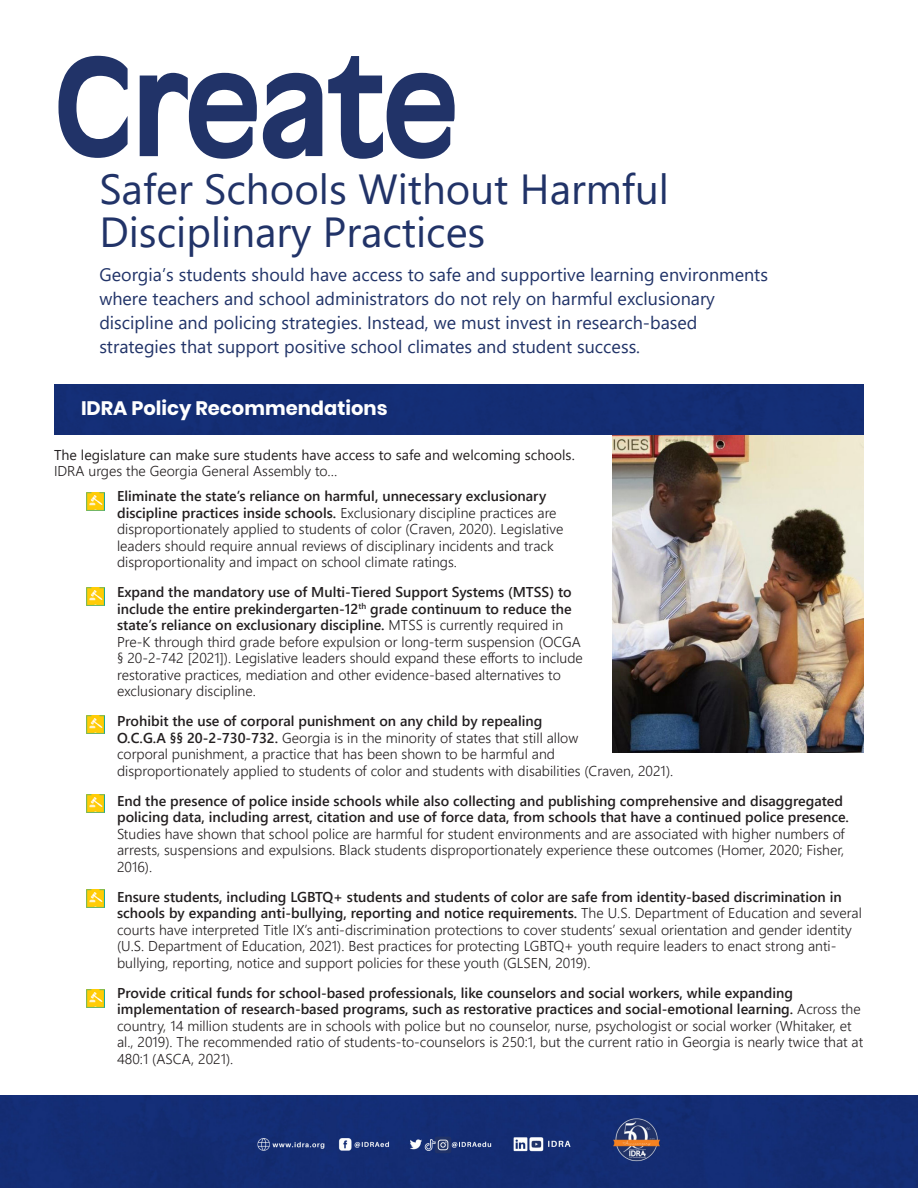
<style>
.page{position:relative;width:918px;height:1188px;background:#fff}
.page>*{position:absolute;margin:0;border:0;box-sizing:border-box;transform-origin:0 0}
.t1{font:700 127.5px "Antiqua 101";color:#213368}
.t2{font:42px/43.5px "Segoe UI";color:#213368}
.t3{font:700 19.5px "Poppins";color:#fff}
.t4{font:18px/24px "Segoe UI";color:#213368}
.t5{font:300 14.25px/16.5px "Segoe UI";color:#231f20}
.t6{font:14.25px/16.5px "Segoe UI";color:#231f20}
.s1{font-weight:300}
.s2{font-weight:600}
</style>
<div class="page">
<div style="left:1px;top:1095px;width:916px;height:93px;background:#142d74"></div>
<img style="left:612px;top:435px;width:252px;height:317px">
<div style="left:54px;top:385px;width:810px;height:50px;background:#142d75"></div>
<img style="left:86px;top:492px;width:18px;height:18px">
<img style="left:86px;top:716px;width:18px;height:18px">
<img style="left:86px;top:989px;width:18px;height:18px">
<img style="left:86px;top:795px;width:18px;height:18px">
<img style="left:86px;top:890px;width:18px;height:18px">
<img style="left:86px;top:588px;width:18px;height:18px">
<p class="t1" style="left:54px;top:18px;width:406px">CREATE</p>
<p class="t2" style="left:99px;top:163px;width:571px">Safer Schools Without Harmful<br>Disciplinary Practices</p>
<p class="t4" style="left:99px;top:261px;width:670px">Georgia’s students should have access to safe and supportive learning environments where teachers and school administrators do not rely on harmful exclusionary discipline and policing strategies. Instead, we must invest in research-based strategies that support positive school climates and student success.</p>
<p class="t3" style="left:81px;top:396px;width:308px">IDRA Policy Recommendations</p>
<p class="t6" style="left:54px;top:445px;width:522px">The legislature can make sure students have access to safe and welcoming schools.<br><span class="s1">IDRA urges the Georgia General Assembly to…</span></p>
<p class="t5" style="left:117px;top:486px;width:448px"><span class="s2">Eliminate the state’s reliance on harmful, unnecessary exclusionary discipline practices inside schools.</span> Exclusionary discipline practices are disproportionately applied to students of color (Craven, 2020). Legislative leaders should require annual reviews of disciplinary incidents and track disproportionality and impact on school climate ratings.</p>
<p class="t5" style="left:117px;top:582px;width:467px"><span class="s2">Expand the mandatory use of Multi-Tiered Support Systems (MTSS) to include the entire prekindergarten-12</span><sup>th</sup> <span class="s2">grade continuum to reduce the state’s reliance on exclusionary discipline.</span> MTSS is currently required in Pre-K through third grade before expulsion or long-term suspension (OCGA § 20-2-742 [2021]). Legislative leaders should expand these efforts to include restorative practices, mediation and other evidence-based alternatives to exclusionary discipline.</p>
<p class="t5" style="left:117px;top:711px;width:558px"><span class="s2">Prohibit the use of corporal punishment on any child by repealing<br>O.C.G.A §§ 20-2-730-732.</span> Georgia is in the minority of states that still allow<br>corporal punishment, a practice that has been shown to be harmful and<br>disproportionately applied to students of color and students with disabilities (Craven, 2021).</p>
<p class="t5" style="left:117px;top:791px;width:733px"><span class="s2">End the presence of police inside schools while also collecting and publishing comprehensive and disaggregated policing data, including arrest, citation and use of force data, from schools that have a continued police presence.<br></span>Studies have shown that school police are harmful for student environments and are associated with higher numbers of arrests, suspensions and expulsions. Black students disproportionately experience these outcomes (Homer, 2020; Fisher, 2016).</p>
<p class="t5" style="left:117px;top:887px;width:746px"><span class="s2">Ensure students, including LGBTQ+ students and students of color are safe from identity-based discrimination in schools by expanding anti-bullying, reporting and notice requirements.</span> The U.S. Department of Education and several courts have interpreted Title IX’s anti-discrimination protections to cover students’ sexual orientation and gender identity (U.S. Department of Education, 2021). Best practices for protecting LGBTQ+ youth require leaders to enact strong anti&shy;bullying, reporting, notice and support policies for these youth (GLSEN, 2019).</p>
<p class="t5" style="left:117px;top:983px;width:748px"><span class="s2">Provide critical funds for school-based professionals, like counselors and social workers, while expanding implementation of research-based programs, such as restorative practices and social-emotional learning.</span> Across the country, 14 million students are in schools with police but no counselor, nurse, psychologist or social worker (Whitaker, et al., 2019). The recommended ratio of students-to-counselors is 250:1, but the current ratio in Georgia is nearly twice that at 480:1 (ASCA, 2021).</p>
</div>
